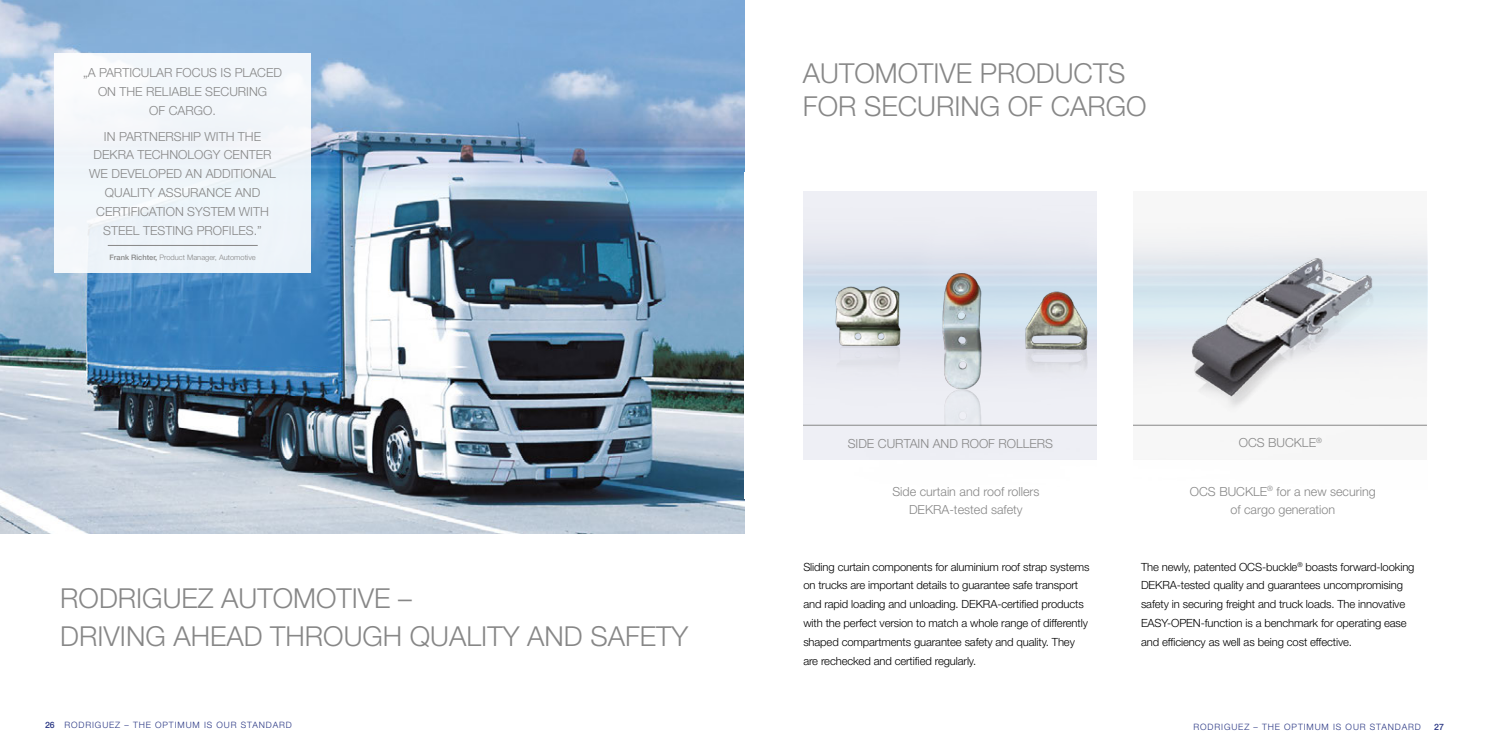
<style>
.page{position:relative;width:1489px;height:745px;background:#fff}
.page>*{position:absolute;margin:0;border:0;box-sizing:border-box;transform-origin:0 0}
.t1{font:300 27.5px/37.5px "Helvetica Neue LT";color:#878787}
.t2{font:300 12.5px/18.8px "Helvetica Neue LT";color:#878787;text-align:center}
.t3{font:300 11.25px/18.8px "Helvetica Neue LT";letter-spacing:-.01em;color:#000}
.t4{font:300 8.75px "Helvetica Neue LT";letter-spacing:.1em;color:#283583}
.t5{font:300 7.5px "Helvetica Neue LT";color:#878787}
.s1{font-weight:500}
</style>
<div class="page">
<img style="left:0;top:0;width:744px;height:532px">
<div style="left:55px;top:53px;width:256px;height:219px;background:#f1f5fa"></div>
<img style="left:1133px;top:204px;width:295px;height:216px">
<img style="left:803px;top:214px;width:354px;height:210px">
<div style="left:1097px;top:158px;width:35px;height:325px;background:#fff"></div>
<hr style="left:108px;top:245px;width:150px;height:1px;background:#878787">
<p class="t2" style="left:83px;top:63px;width:200px">„A PARTICULAR FOCUS IS PLACED<br>ON THE RELIABLE SECURING<br>OF CARGO.</p>
<p class="t2" style="left:89px;top:126px;width:188px">IN PARTNERSHIP WITH THE<br>DEKRA TECHNOLOGY CENTER<br>WE DEVELOPED AN ADDITIONAL<br>QUALITY ASSURANCE AND<br>CERTIFICATION SYSTEM WITH<br>STEEL TESTING PROFILES.”</p>
<p class="t5" style="left:109px;top:253px;width:148px"><span class="s1">Frank Richter,</span> Product Manager, Automotive</p>
<h1 class="t1" style="left:60px;top:578px;width:629px">RODRIGUEZ AUTOMOTIVE –<br>DRIVING AHEAD THROUGH QUALITY AND SAFETY</h1>
<h1 class="t1" style="left:803px;top:56px;width:345px;line-height:33px">AUTOMOTIVE PRODUCTS<br>FOR SECURING OF CARGO</h1>
<p class="t2" style="left:847px;top:434px;width:207px">SIDE CURTAIN AND ROOF ROLLERS</p>
<p class="t2" style="left:892px;top:481px;width:149px">Side curtain and roof rollers<br>DEKRA-tested safety</p>
<p class="t2" style="left:1238px;top:432px;width:85px">OCS BUCKLE<sup>®</sup></p>
<p class="t2" style="left:1189px;top:481px;width:187px">OCS BUCKLE<sup>®</sup> for a new securing of cargo generation</p>
<p class="t3" style="left:803px;top:556px;width:287px">Sliding curtain components for aluminium roof strap systems on trucks are important details to guarantee safe transport and rapid loading and unloading. DEKRA-certified products with the perfect version to match a whole range of differently shaped compartments guarantee safety and quality. They are rechecked and certified regularly.</p>
<p class="t3" style="left:1140px;top:556px;width:275px">The newly, patented OCS-buckle<sup>®</sup> boasts forward-looking DEKRA-tested quality and guarantees uncompromising safety in securing freight and truck loads. The innovative EASY-OPEN-function is a benchmark for operating ease and efficiency as well as being cost effective.</p>
<p class="t4" style="left:45px;top:718px;width:248px"><span class="s1">26</span> RODRIGUEZ – THE OPTIMUM IS OUR STANDARD</p>
<p class="t4" style="left:1193px;top:720px;width:252px">RODRIGUEZ – THE OPTIMUM IS OUR STANDARD <span class="s1">27</span></p>
</div>
